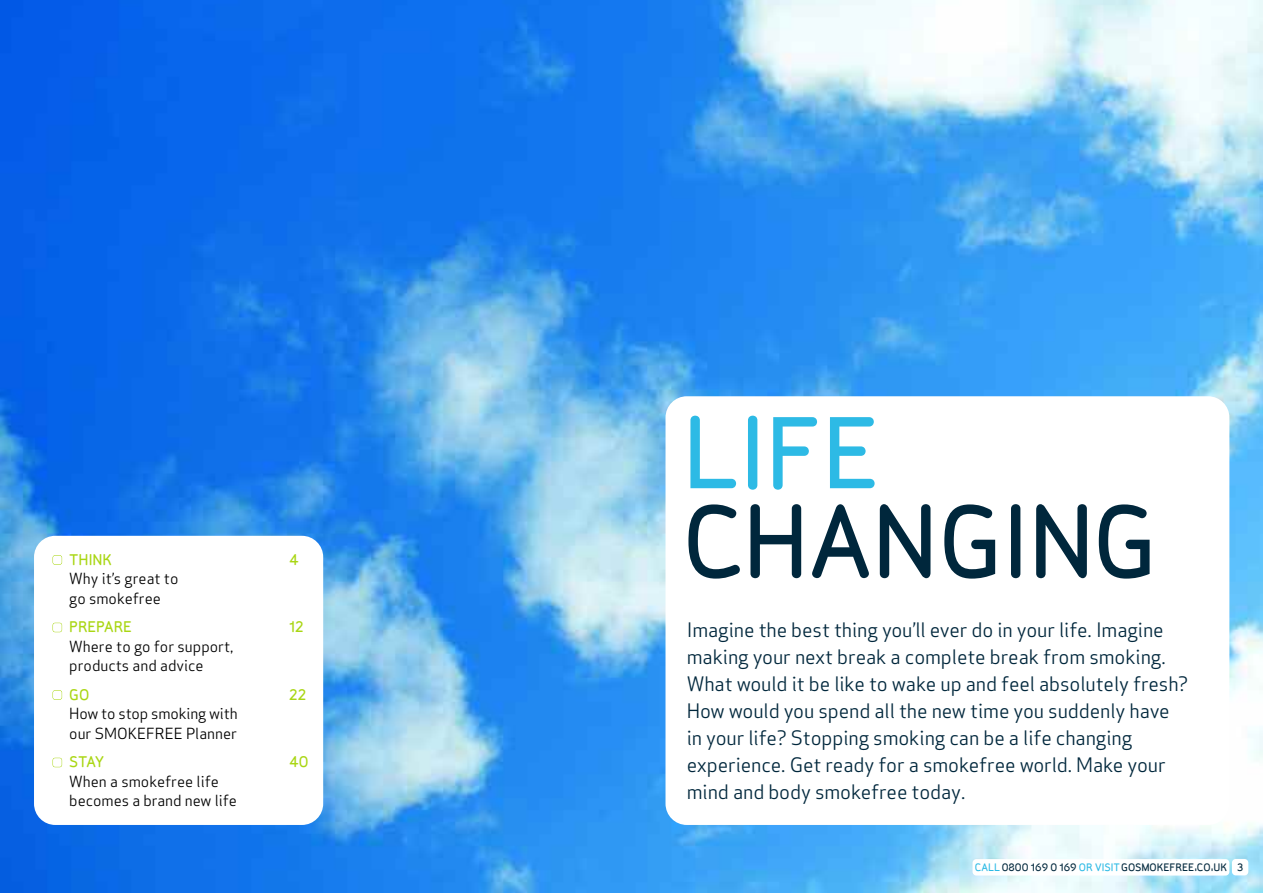
<style>
.page{position:relative;width:1263px;height:893px;background:#fff}
.page>*{position:absolute;margin:0;border:0;box-sizing:border-box;transform-origin:0 0}
.t1{font:500 99px "Sylvia";color:#00273c}
.t2{font:500 99px "Sylvia";color:#2dbae5}
.t3{font:19.5px/27px "Apex Sans Book T";letter-spacing:-.005em;color:#00273c}
.t4{font:15px/19.5px "Apex Sans Book T";color:#000}
.t5{font:500 15px "Sylvia";color:#a9d613}
.t6{font:500 10.5px "Sylvia";color:#00273c}
.s1{color:#2dbae5}
</style>
<div class="page">
<img style="left:0;top:0;width:1263px;height:893px">
<div style="left:1232px;top:859px;width:16px;height:16px;background:#fff;border-radius:4px"></div>
<div style="left:972px;top:859px;width:257px;height:16px;background:#fff;border-radius:4px"></div>
<div style="left:34px;top:536px;width:289px;height:289px;background:#fff;border-radius:21px"></div>
<div style="left:53px;top:758px;width:9px;height:9px;border:1px solid #a9d613;border-radius:3px"></div>
<div style="left:53px;top:690px;width:9px;height:10px;border:1px solid #a9d613;border-radius:3px"></div>
<div style="left:53px;top:623px;width:9px;height:9px;border:1px solid #a9d613;border-radius:3px"></div>
<div style="left:53px;top:555px;width:9px;height:10px;border:1px solid #a9d613;border-radius:3px"></div>
<div style="left:665px;top:396px;width:564px;height:429px;background:#fff;border-radius:21px"></div>
<p class="t5" style="left:69px;top:554px;width:44px">THINK</p>
<p class="t5" style="left:289px;top:554px;width:11px">4</p>
<p class="t4" style="left:69px;top:569px;width:111px">Why it’s great to go smokefree</p>
<p class="t5" style="left:69px;top:621px;width:64px">PREPARE</p>
<p class="t5" style="left:289px;top:621px;width:16px">12</p>
<p class="t4" style="left:69px;top:636px;width:166px">Where to go for support, products and advice</p>
<p class="t5" style="left:69px;top:689px;width:22px">GO</p>
<p class="t5" style="left:289px;top:689px;width:19px">22</p>
<p class="t4" style="left:69px;top:704px;width:170px">How to stop smoking with our SMOKEFREE Planner</p>
<p class="t5" style="left:69px;top:756px;width:36px">STAY</p>
<p class="t5" style="left:289px;top:756px;width:21px">40</p>
<p class="t4" style="left:69px;top:771px;width:169px">When a smokefree life becomes a brand new life</p>
<h1 class="t2" style="left:682px;top:417px;width:199px">LIFE</h1>
<h1 class="t1" style="left:682px;top:506px;width:476px">CHANGING</h1>
<p class="t3" style="left:687px;top:616px;width:503px">Imagine the best thing you’ll ever do in your life. Imagine making your next break a complete break from smoking.<br>What would it be like to wake up and feel absolutely fresh?<br>How would you spend all the new time you suddenly have in your life? Stopping smoking can be a life changing experience. Get ready for a smokefree world. Make your mind and body smokefree today.</p>
<p class="t6" style="left:975px;top:864px;width:270px"><span class="s1">CALL</span>0800 169 0 169 <span class="s1">OR VISIT</span>GOSMOKEFREE.CO.UK 3</p>
</div>
